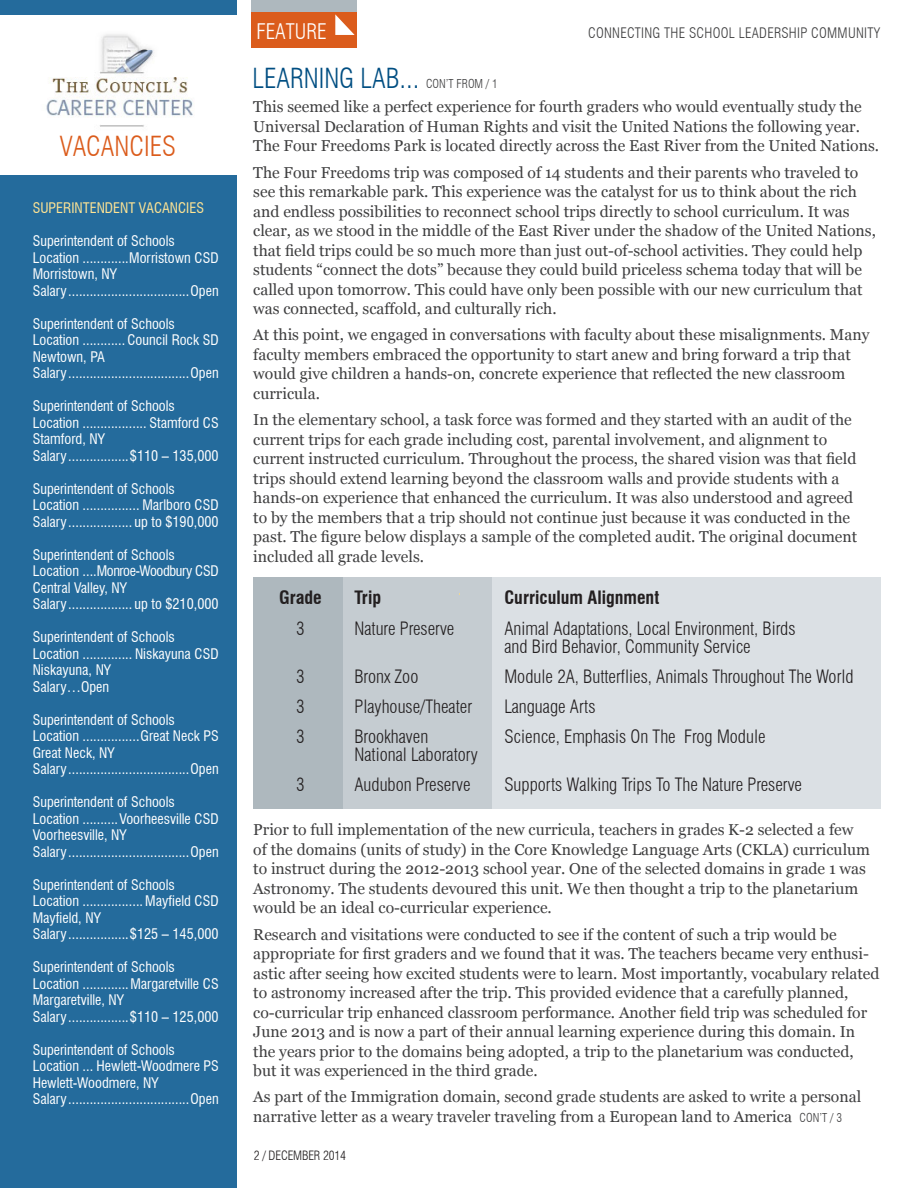
<style>
.page{position:relative;width:918px;height:1188px;background:#fff}
.page>*{position:absolute;margin:0;border:0;box-sizing:border-box;transform-origin:0 0}
.Feature_Story_Headli{font:300 condensed 27px "Swiss 721 BT";color:#004e82}
.Feature_Story_Headli-2{font:300 condensed 27px "Swiss 721 BT";color:#db5c1c}
.t1{font:300 condensed 21px "Swiss 721 BT";color:#fff}
.Regular_Story_Sub-He{font:300 condensed 18px/18px "Swiss 721 BT";color:#231f20}
.Regular_Story_Sub-He-2{font:700 condensed 18px "Swiss 721 BT";color:#231f20}
.Regular_Story_Body{font:15.75px/19.5px "Georgia";color:#3e3e3f}
.t2{font:condensed 14.25px/16.5px "Swiss 721 BT";color:#fff}
.t3{font:condensed 14.25px "Swiss 721 BT";color:#ffe494}
.t4{font:300 condensed 14.1px "Swiss 721 BT";letter-spacing:.02em;color:#3e3e3f}
.t5{font:300 condensed 12.6px "Swiss 721 BT";letter-spacing:-.01em;color:#231f20}
.Feature_Story_Headli-3{font:300 condensed 12px "Swiss 721 BT";color:#3e3e3f}
.s1{font-size:28.5px}
.s2{font-family:"Swiss 721 BT";font-weight:300;font-stretch:condensed;font-size:12px}
</style>
<div class="page">
<div style="left:342px;top:577px;width:150px;height:232px;background:#c5ccd1"></div>
<div style="left:492px;top:577px;width:388px;height:232px;background:#dbe0e4"></div>
<div style="left:253px;top:577px;width:89px;height:232px;background:#aeb8be"></div>
<div style="left:0;top:176px;width:237px;height:1012px;background:#246b9c"></div>
<div style="left:252px;top:0;width:105px;height:13px;background:#aeb8be"></div>
<div style="left:252px;top:12px;width:105px;height:36px;background:#db5c1c"></div>
<svg style="left:335px;top:14px;width:20px;height:21px"></svg>
<img style="left:46px;top:34px;width:147px;height:93px">
<div style="left:0;top:0;width:237px;height:14px;background:#246b9c"></div>
<p class="Feature_Story_Headli-2" style="left:60px;top:130px;width:118px">VACANCIES</p>
<p class="t3" style="left:33px;top:200px;width:173px">SUPERINTENDENT VACANCIES</p>
<p class="t2" style="left:33px;top:233px;width:144px">Superintendent of Schools</p>
<p class="t2" style="left:33px;top:249px;width:187px">Location .............Morristown CSD<br>Morristown, NY</p>
<p class="t2" style="left:33px;top:282px;width:187px">Salary..................................Open</p>
<p class="t2" style="left:33px;top:315px;width:144px">Superintendent of Schools</p>
<p class="t2" style="left:33px;top:332px;width:188px">Location ............ Council Rock SD<br>Newtown, PA</p>
<p class="t2" style="left:33px;top:365px;width:187px">Salary..................................Open</p>
<p class="t2" style="left:33px;top:398px;width:144px">Superintendent of Schools</p>
<p class="t2" style="left:33px;top:414px;width:187px">Location .................. Stamford CS<br>Stamford, NY</p>
<p class="t2" style="left:33px;top:447px;width:187px">Salary.................$110 – 135,000</p>
<p class="t2" style="left:33px;top:480px;width:144px">Superintendent of Schools</p>
<p class="t2" style="left:33px;top:497px;width:187px">Location ................ Marlboro CSD</p>
<p class="t2" style="left:33px;top:513px;width:187px">Salary.................. up to $190,000</p>
<p class="t2" style="left:33px;top:546px;width:144px">Superintendent of Schools</p>
<p class="t2" style="left:33px;top:563px;width:188px">Location ....Monroe-Woodbury CSD<br>Central Valley, NY</p>
<p class="t2" style="left:33px;top:596px;width:187px">Salary.................. up to $210,000</p>
<p class="t2" style="left:33px;top:629px;width:144px">Superintendent of Schools</p>
<p class="t2" style="left:33px;top:645px;width:187px">Location .............. Niskayuna CSD<br>Niskayuna, NY</p>
<p class="t2" style="left:33px;top:678px;width:78px">Salary…Open</p>
<p class="t2" style="left:33px;top:711px;width:144px">Superintendent of Schools</p>
<p class="t2" style="left:33px;top:728px;width:188px">Location ................Great Neck PS<br>Great Neck, NY</p>
<p class="t2" style="left:33px;top:761px;width:187px">Salary..................................Open</p>
<p class="t2" style="left:33px;top:794px;width:144px">Superintendent of Schools</p>
<p class="t2" style="left:33px;top:810px;width:187px">Location ..........Voorheesville CSD<br>Voorheesville, NY</p>
<p class="t2" style="left:33px;top:843px;width:187px">Salary..................................Open</p>
<p class="t2" style="left:33px;top:876px;width:144px">Superintendent of Schools</p>
<p class="t2" style="left:33px;top:893px;width:187px">Location ................. Mayfield CSD<br>Mayfield, NY</p>
<p class="t2" style="left:33px;top:926px;width:187px">Salary.................$125 – 145,000</p>
<p class="t2" style="left:33px;top:959px;width:144px">Superintendent of Schools</p>
<p class="t2" style="left:33px;top:975px;width:187px">Location .............Margaretville CS<br>Margaretville, NY</p>
<p class="t2" style="left:33px;top:1008px;width:187px">Salary.................$110 – 125,000</p>
<p class="t2" style="left:33px;top:1041px;width:144px">Superintendent of Schools</p>
<p class="t2" style="left:33px;top:1058px;width:188px">Location ... Hewlett-Woodmere PS<br>Hewlett-Woodmere, NY</p>
<p class="t2" style="left:33px;top:1091px;width:187px">Salary..................................Open</p>
<p class="t1" style="left:256px;top:19px;width:72px">FEATURE</p>
<p class="Feature_Story_Headli" style="left:253px;top:62px;width:168px">LEARNING LAB<span class="s1">...</span></p>
<p class="Feature_Story_Headli-3" style="left:426px;top:77px;width:73px">CON’T FROM / 1</p>
<p class="t4" style="left:588px;top:24px;width:294px">CONNECTING THE SCHOOL LEADERSHIP COMMUNITY</p>
<p class="Regular_Story_Body" style="left:253px;top:98px;width:627px">This seemed like a perfect experience for fourth graders who would eventually study the<br>Universal Declaration of Human Rights and visit the United Nations the following year.<br>The Four Freedoms Park is located directly across the East River from the United Nations.</p>
<p class="Regular_Story_Body" style="left:253px;top:163px;width:624px">The Four Freedoms trip was composed of 14 students and their parents who traveled to see this remarkable park. This experience was the catalyst for us to think about the rich and endless possibilities to reconnect school trips directly to school curriculum. It was clear, as we stood in the middle of the East River under the shadow of the United Nations, that field trips could be so much more than just out-of-school activities. They could help students “connect the dots” because they could build priceless schema today that will be called upon tomorrow. This could have only been possible with our new curriculum that was connected, scaffold, and culturally rich.</p>
<p class="Regular_Story_Body" style="left:253px;top:326px;width:618px">At this point, we engaged in conversations with faculty about these misalignments. Many faculty members embraced the opportunity to start anew and bring forward a trip that would give children a hands-on, concrete experience that reflected the new classroom curricula.</p>
<p class="Regular_Story_Body" style="left:253px;top:410px;width:606px">In the elementary school, a task force was formed and they started with an audit of the current trips for each grade including cost, parental involvement, and alignment to current instructed curriculum. Throughout the process, the shared vision was that field trips should extend learning beyond the classroom walls and provide students with a hands-on experience that enhanced the curriculum. It was also understood and agreed to by the members that a trip should not continue just because it was conducted in the past. The figure below displays a sample of the completed audit. The original document included all grade levels.</p>
<p class="Regular_Story_Sub-He-2" style="left:279px;top:587px;width:44px">Grade</p>
<p class="Regular_Story_Sub-He-2" style="left:354px;top:587px;width:28px">Trip</p>
<p class="Regular_Story_Sub-He-2" style="left:504px;top:587px;width:156px">Curriculum Alignment</p>
<p class="Regular_Story_Sub-He" style="left:296px;top:619px;width:10px">3</p>
<p class="Regular_Story_Sub-He" style="left:354px;top:619px;width:102px">Nature Preserve</p>
<p class="Regular_Story_Sub-He" style="left:504px;top:619px;width:293px">Animal Adaptations, Local Environment, Birds and Bird Behavior, Community Service</p>
<p class="Regular_Story_Sub-He" style="left:296px;top:667px;width:10px">3</p>
<p class="Regular_Story_Sub-He" style="left:354px;top:667px;width:65px">Bronx Zoo</p>
<p class="Regular_Story_Sub-He" style="left:504px;top:667px;width:351px">Module 2A, Butterflies, Animals Throughout The World</p>
<p class="Regular_Story_Sub-He" style="left:296px;top:697px;width:10px">3</p>
<p class="Regular_Story_Sub-He" style="left:354px;top:697px;width:119px">Playhouse/Theater</p>
<p class="Regular_Story_Sub-He" style="left:504px;top:697px;width:93px">Language Arts</p>
<p class="Regular_Story_Sub-He" style="left:296px;top:728px;width:10px">3</p>
<p class="Regular_Story_Sub-He" style="left:354px;top:728px;width:75px">Brookhaven</p>
<p class="Regular_Story_Sub-He" style="left:504px;top:728px;width:263px">Science, Emphasis On The Frog Module</p>
<p class="Regular_Story_Sub-He" style="left:354px;top:746px;width:125px">National Laboratory</p>
<p class="Regular_Story_Sub-He" style="left:296px;top:776px;width:10px">3</p>
<p class="Regular_Story_Sub-He" style="left:354px;top:776px;width:118px">Audubon Preserve</p>
<p class="Regular_Story_Sub-He" style="left:504px;top:776px;width:299px">Supports Walking Trips To The Nature Preserve</p>
<p class="Regular_Story_Body" style="left:253px;top:821px;width:618px">Prior to full implementation of the new curricula, teachers in grades K-2 selected a few of the domains (units of study) in the Core Knowledge Language Arts (CKLA) curriculum to instruct during the 2012-2013 school year. One of the selected domains in grade 1 was Astronomy. The students devoured this unit. We then thought a trip to the planetarium would be an ideal co-curricular experience.</p>
<p class="Regular_Story_Body" style="left:253px;top:925px;width:628px">Research and visitations were conducted to see if the content of such a trip would be appropriate for first graders and we found that it was. The teachers became very enthusi&shy;astic after seeing how excited students were to learn. Most importantly, vocabulary related to astronomy increased after the trip. This provided evidence that a carefully planned, co-curricular trip enhanced classroom performance. Another field trip was scheduled for June 2013 and is now a part of their annual learning experience during this domain. In the years prior to the domains being adopted, a trip to the planetarium was conducted, but it was experienced in the third grade.</p>
<p class="Regular_Story_Body" style="left:253px;top:1088px;width:609px">As part of the Immigration domain, second grade students are asked to write a personal narrative letter as a weary traveler traveling from a European land to America <span class="s2">CON’T / 3</span></p>
<p class="t5" style="left:254px;top:1148px;width:94px">2 / DECEMBER 2014</p>
</div>
